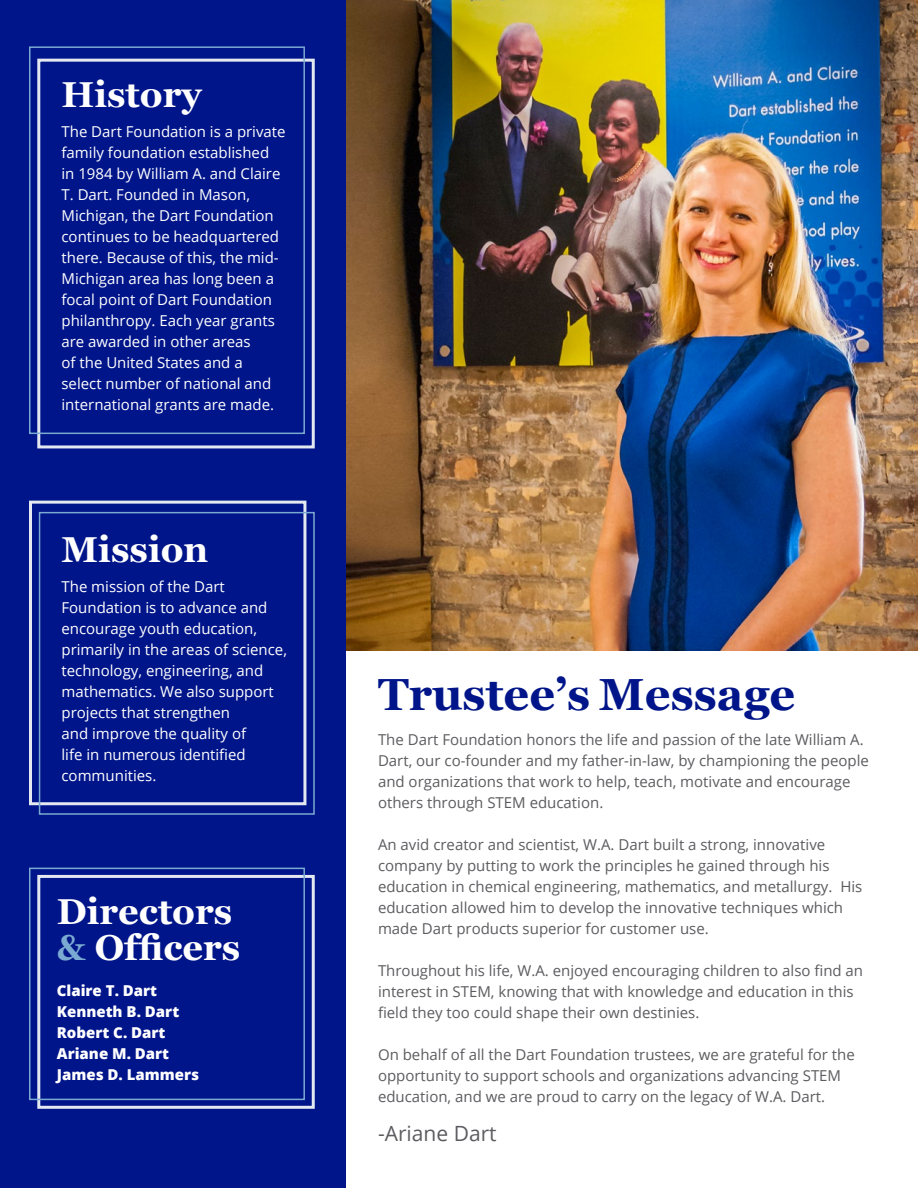
<style>
.page{position:relative;width:918px;height:1188px;background:#fff}
.page>*{position:absolute;margin:0;border:0;box-sizing:border-box;transform-origin:0 0}
.t1{font:700 45px "Georgia";color:#001589}
.t2{font:700 36px/36px "Georgia";color:#fff}
.t3{font:21px "Open Sans";color:#5c5c60}
.t4{font:15px/21px "Open Sans";color:#5c5c60}
.t5{font:15px/21px "Open Sans";color:#fff}
.t6{font:800 15px/21px "Open Sans";color:#fff}
.s1{color:#7aa9d1}
</style>
<div class="page">
<img style="left:346px;top:0;width:572px;height:650px">
<div style="left:0;top:0;width:346px;height:1188px;background:#001589"></div>
<div style="left:37px;top:875px;width:278px;height:234px;border:3px solid #e4e9f1"></div>
<div style="left:29px;top:501px;width:277px;height:304px;border:3px solid #e4e9f1"></div>
<div style="left:37px;top:59px;width:278px;height:389px;border:3px solid #e4e9f1"></div>
<div style="left:29px;top:868px;width:276px;height:232px;border:2px solid #7aa9d1"></div>
<div style="left:39px;top:512px;width:276px;height:303px;border:2px solid #7aa9d1"></div>
<div style="left:29px;top:46px;width:276px;height:388px;border:2px solid #7aa9d1"></div>
<h2 class="t2" style="left:62px;top:77px;width:142px">History</h2>
<p class="t5" style="left:62px;top:121px;width:226px">The Dart Foundation is a private family foundation established in 1984 by William A. and Claire<br>T. Dart. Founded in Mason,<br>Michigan, the Dart Foundation continues to be headquartered there. Because of this, the mid-<br>Michigan area has long been a focal point of Dart Foundation philanthropy. Each year grants are awarded in other areas<br>of the United States and a select number of national and international grants are made.</p>
<h2 class="t2" style="left:62px;top:532px;width:148px">Mission</h2>
<p class="t5" style="left:62px;top:576px;width:227px">The mission of the Dart<br>Foundation is to advance and encourage youth education, primarily in the areas of science, technology, engineering, and mathematics. We also support projects that strengthen<br>and improve the quality of<br>life in numerous identified communities.</p>
<h2 class="t2" style="left:57px;top:894px;width:185px">Directors <span class="s1">&amp;</span> Officers</h2>
<p class="t6" style="left:57px;top:979px;width:144px">Claire T. Dart<br>Kenneth B. Dart<br>Robert C. Dart<br>Ariane M. Dart<br>James D. Lammers</p>
<h1 class="t1" style="left:378px;top:666px;width:419px">Trustee’s Message</h1>
<p class="t4" style="left:378px;top:729px;width:492px">The Dart Foundation honors the life and passion of the late William A.<br>Dart, our co-founder and my father-in-law, by championing the people and organizations that work to help, teach, motivate and encourage others through STEM education.</p>
<p class="t4" style="left:378px;top:834px;width:486px">An avid creator and scientist, W.A. Dart built a strong, innovative company by putting to work the principles he gained through his education in chemical engineering, mathematics, and metallurgy. His education allowed him to develop the innovative techniques which made Dart products superior for customer use.</p>
<p class="t4" style="left:378px;top:960px;width:487px">Throughout his life, W.A. enjoyed encouraging children to also find an interest in STEM, knowing that with knowledge and education in this field they too could shape their own destinies.</p>
<p class="t4" style="left:378px;top:1044px;width:478px">On behalf of all the Dart Foundation trustees, we are grateful for the opportunity to support schools and organizations advancing STEM education, and we are proud to carry on the legacy of W.A. Dart.</p>
<h3 class="t3" style="left:378px;top:1119px;width:120px">-Ariane Dart</h3>
</div>
